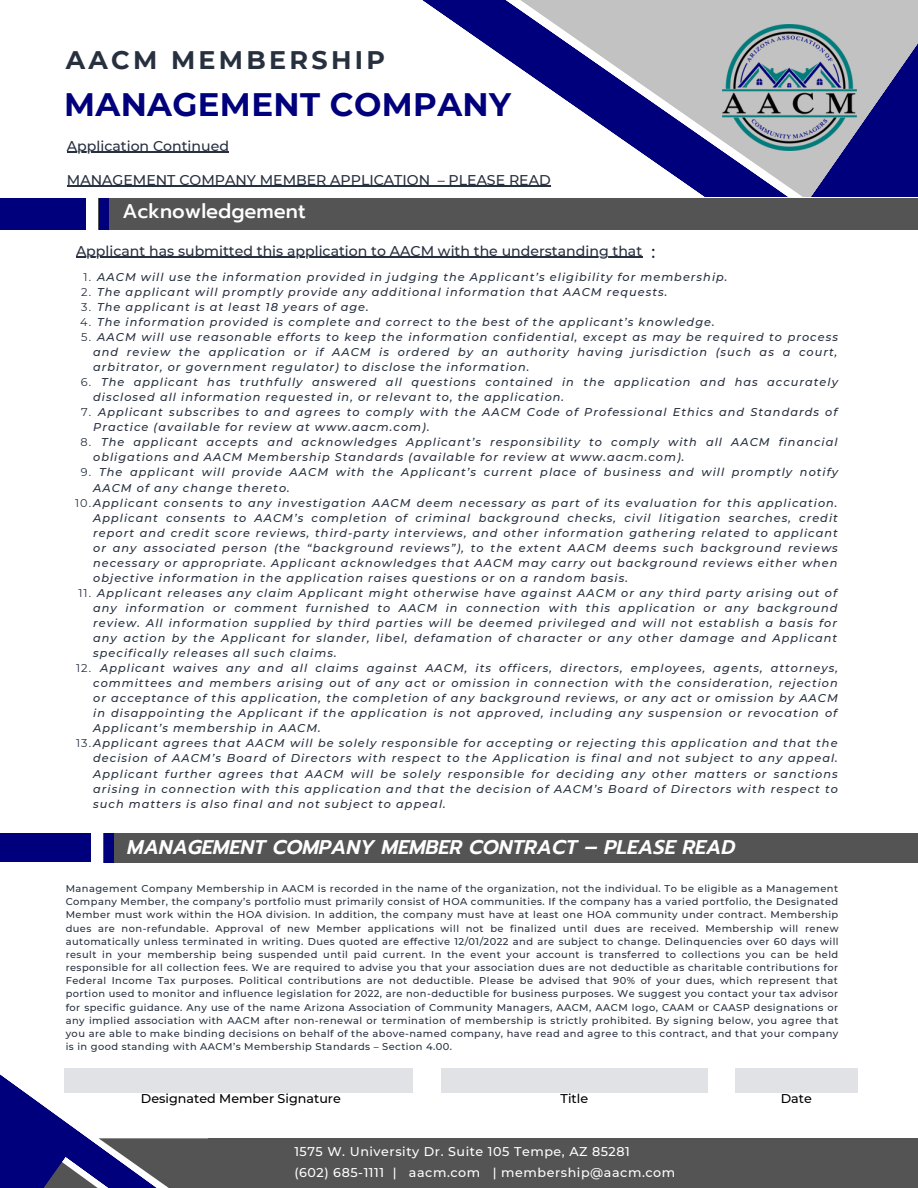
<style>
.page{position:relative;width:918px;height:1188px;background:#fff}
.page>*{position:absolute;margin:0;border:0;box-sizing:border-box;transform-origin:0 0}
.t1{font:700 32.4px "Montserrat";letter-spacing:.01em;color:#00007c}
.t2{font:700 25.35px "Montserrat";letter-spacing:.13em;color:#27303f}
.t3{font:italic 600 19.8px "Prompt";color:#fff}
.t4{font:500 19.8px "Prompt";color:#fff}
.t5{font:500 14.1px "Montserrat";color:#27303f}
.t6{font:500 12.75px/21.5px "Montserrat";letter-spacing:.045em;color:#fff}
.t7{font:500 12.75px "Montserrat";color:#000}
.t8{font:italic 500 11.25px "Montserrat";letter-spacing:.09em;color:#27303f}
.t9{font:11.25px/15px "Montserrat";color:#27303f;text-align:center}
.t10{font:500 9.9px/13.2px "Montserrat";letter-spacing:.045em;color:#27303f;text-align:justify}
.s1{font-size:16.95px;color:#1e232b}
.s2{font-weight:400;font-style:normal}
</style>
<div class="page">
<div style="left:103px;top:833px;width:815px;height:29px;background:#545454"></div>
<div style="left:0;top:833px;width:90px;height:29px;background:#00007c"></div>
<div style="left:104px;top:833px;width:9px;height:29px;background:#00007c"></div>
<svg style="left:392px;top:0;width:251px;height:258px"></svg>
<div style="left:64px;top:1068px;width:349px;height:24px;background:#e1e2e6"></div>
<div style="left:441px;top:1068px;width:266px;height:24px;background:#e1e2e6"></div>
<div style="left:735px;top:1068px;width:122px;height:24px;background:#e1e2e6"></div>
<hr style="left:67px;top:186px;width:363px;height:1px;background:#27303f">
<hr style="left:438px;top:186px;width:113px;height:1px;background:#27303f">
<hr style="left:67px;top:152px;width:162px;height:1px;background:#27303f">
<hr style="left:76px;top:257px;width:566px;height:1px;background:#27303f">
<svg style="left:457px;top:0;width:461px;height:197px"></svg>
<img style="left:722px;top:24px;width:134px;height:126px">
<div style="left:208px;top:1138px;width:710px;height:50px;background:#545454"></div>
<svg style="left:67px;top:1092px;width:245px;height:96px"></svg>
<svg style="left:0;top:1074px;width:67px;height:114px"></svg>
<svg style="left:35px;top:197px;width:883px;height:39px"></svg>
<div style="left:99px;top:198px;width:819px;height:31px;background:#545454"></div>
<div style="left:0;top:198px;width:85px;height:31px;background:#00007c"></div>
<div style="left:99px;top:198px;width:10px;height:32px;background:#00007c"></div>
<h2 class="t2" style="left:66px;top:44px;width:321px">AACM MEMBERSHIP</h2>
<h1 class="t1" style="left:64px;top:85px;width:448px">MANAGEMENT COMPANY</h1>
<p class="t5" style="left:67px;top:137px;width:164px">Application Continued</p>
<p class="t5" style="left:67px;top:171px;width:485px">MANAGEMENT COMPANY MEMBER APPLICATION – PLEASE READ</p>
<h3 class="t4" style="left:123px;top:197px;width:185px">Acknowledgement</h3>
<p class="t5" style="left:76px;top:242px;width:581px">Applicant has submitted this application to AACM with the understanding that <span class="s1">:</span></p>
<p class="t8" style="left:97px;top:270px;width:632px">AACM will use the information provided in judging the Applicant’s eligibility for membership.</p>
<p class="t8" style="left:97px;top:285px;width:572px">The applicant will promptly provide any additional information that AACM requests.</p>
<p class="t8" style="left:97px;top:300px;width:273px">The applicant is at least 18 years of age.</p>
<p class="t8" style="left:97px;top:315px;width:619px">The information provided is complete and correct to the best of the applicant’s knowledge.</p>
<p class="t8" style="left:97px;top:330px;width:742px">AACM will use reasonable efforts to keep the information confidential, except as may be required to process</p>
<p class="t8" style="left:93px;top:345px;width:746px">and review the application or if AACM is ordered by an authority having jurisdiction (such as a court,</p>
<p class="t8" style="left:93px;top:360px;width:438px">arbitrator, or government regulator) to disclose the information.</p>
<p class="t8" style="left:101px;top:375px;width:739px">The applicant has truthfully answered all questions contained in the application and has accurately</p>
<p class="t8" style="left:93px;top:390px;width:472px">disclosed all information requested in, or relevant to, the application.</p>
<p class="t8" style="left:98px;top:405px;width:741px">Applicant subscribes to and agrees to comply with the AACM Code of Professional Ethics and Standards of</p>
<p class="t8" style="left:93px;top:420px;width:338px">Practice (available for review at www.aacm.com).</p>
<p class="t8" style="left:101px;top:435px;width:738px">The applicant accepts and acknowledges Applicant’s responsibility to comply with all AACM financial</p>
<p class="t8" style="left:93px;top:451px;width:593px">obligations and AACM Membership Standards (available for review at www.aacm.com).</p>
<p class="t8" style="left:99px;top:466px;width:740px">The applicant will provide AACM with the Applicant’s current place of business and will promptly notify</p>
<p class="t8" style="left:93px;top:481px;width:198px">AACM of any change thereto.</p>
<p class="t8" style="left:75px;top:496px;width:764px"><span class="s2">10.</span>Applicant consents to any investigation AACM deem necessary as part of its evaluation for this application.</p>
<p class="t8" style="left:93px;top:511px;width:746px">Applicant consents to AACM’s completion of criminal background checks, civil litigation searches, credit</p>
<p class="t8" style="left:93px;top:526px;width:746px">report and credit score reviews, third-party interviews, and other information gathering related to applicant</p>
<p class="t8" style="left:93px;top:541px;width:746px">or any associated person (the “background reviews”), to the extent AACM deems such background reviews</p>
<p class="t8" style="left:93px;top:556px;width:746px">necessary or appropriate. Applicant acknowledges that AACM may carry out background reviews either when</p>
<p class="t8" style="left:93px;top:571px;width:536px">objective information in the application raises questions or on a random basis.</p>
<p class="t8" style="left:97px;top:586px;width:741px">Applicant releases any claim Applicant might otherwise have against AACM or any third party arising out of</p>
<p class="t8" style="left:93px;top:601px;width:746px">any information or comment furnished to AACM in connection with this application or any background</p>
<p class="t8" style="left:93px;top:616px;width:745px">review. All information supplied by third parties will be deemed privileged and will not establish a basis for</p>
<p class="t8" style="left:93px;top:631px;width:746px">any action by the Applicant for slander, libel, defamation of character or any other damage and Applicant</p>
<p class="t8" style="left:93px;top:646px;width:245px">specifically releases all such claims.</p>
<p class="t8" style="left:100px;top:661px;width:739px">Applicant waives any and all claims against AACM, its officers, directors, employees, agents, attorneys,</p>
<p class="t8" style="left:93px;top:676px;width:746px">committees and members arising out of any act or omission in connection with the consideration, rejection</p>
<p class="t8" style="left:93px;top:691px;width:746px">or acceptance of this application, the completion of any background reviews, or any act or omission by AACM</p>
<p class="t8" style="left:93px;top:706px;width:746px">in disappointing the Applicant if the application is not approved, including any suspension or revocation of</p>
<p class="t8" style="left:93px;top:721px;width:229px">Applicant’s membership in AACM.</p>
<p class="t8" style="left:76px;top:737px;width:763px"><span class="s2">13.</span>Applicant agrees that AACM will be solely responsible for accepting or rejecting this application and that the</p>
<p class="t8" style="left:93px;top:752px;width:746px">decision of AACM’s Board of Directors with respect to the Application is final and not subject to any appeal.</p>
<p class="t8" style="left:93px;top:767px;width:746px">Applicant further agrees that AACM will be solely responsible for deciding any other matters or sanctions</p>
<p class="t8" style="left:93px;top:782px;width:746px">arising in connection with this application and that the decision of AACM’s Board of Directors with respect to</p>
<p class="t8" style="left:93px;top:797px;width:354px">such matters is also final and not subject to appeal.</p>
<p class="t9" style="left:80px;top:269px;width:12px">1.<br>2.<br>3.<br>4.<br>5.</p>
<p class="t9" style="left:81px;top:375px;width:12px">6.</p>
<p class="t9" style="left:81px;top:405px;width:12px">7.</p>
<p class="t9" style="left:80px;top:435px;width:12px">8.</p>
<p class="t9" style="left:81px;top:465px;width:12px">9.</p>
<p class="t9" style="left:78px;top:585px;width:14px">11.</p>
<p class="t9" style="left:76px;top:661px;width:16px">12.</p>
<h3 class="t3" style="left:127px;top:832px;width:610px">MANAGEMENT COMPANY MEMBER CONTRACT – PLEASE READ</h3>
<p class="t10" style="left:66px;top:882px;width:774px">Management Company Membership in AACM is recorded in the name of the organization, not the individual. To be eligible as a Management Company Member, the company’s portfolio must primarily consist of HOA communities. If the company has a varied portfolio, the Designated Member must work within the HOA division. In addition, the company must have at least one HOA community under contract. Membership dues are non-refundable. Approval of new Member applications will not be finalized until dues are received. Membership will renew automatically unless terminated in writing. Dues quoted are effective 12/01/2022 and are subject to change. Delinquencies over 60 days will result in your membership being suspended until paid current. In the event your account is transferred to collections you can be held responsible for all collection fees. We are required to advise you that your association dues are not deductible as charitable contributions for Federal Income Tax purposes. Political contributions are not deductible. Please be advised that 90% of your dues, which represent that portion used to monitor and influence legislation for 2022, are non-deductible for business purposes. We suggest you contact your tax advisor for specific guidance. Any use of the name Arizona Association of Community Managers, AACM, AACM logo, CAAM or CAASP designations or any implied association with AACM after non-renewal or termination of membership is strictly prohibited. By signing below, you agree that you are able to make binding decisions on behalf of the above-named company, have read and agree to this contract, and that your company is in good standing with AACM’s Membership Standards – Section 4.00.</p>
<p class="t7" style="left:141px;top:1090px;width:201px">Designated Member Signature</p>
<p class="t7" style="left:561px;top:1090px;width:29px">Title</p>
<p class="t7" style="left:781px;top:1090px;width:33px">Date</p>
<p class="t6" style="left:294px;top:1141px;width:382px">1575 W. University Dr. Suite 105 Tempe, AZ 85281<br>(602) 685-1111 | aacm.com | membership@aacm.com</p>
</div>
